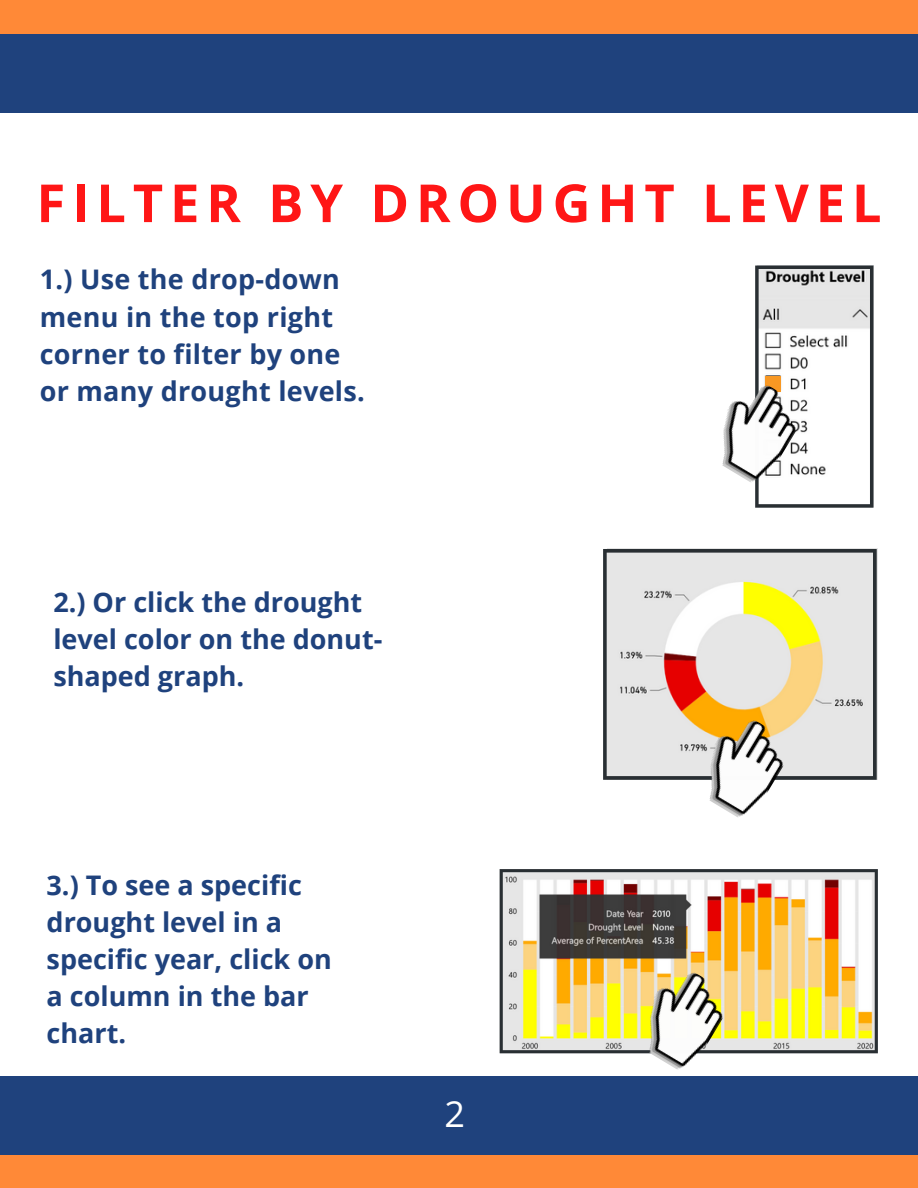
<style>
.page{position:relative;width:918px;height:1188px;background:#fff}
.page>*{position:absolute;margin:0;border:0;box-sizing:border-box;transform-origin:0 0}
.t1{font:700 52.5px "Open Sans";letter-spacing:.13em;color:#ff1616}
.t2{font:36px "Open Sans";color:#fff}
.t3{font:700 27px/37px "Open Sans";color:#1f427d}
</style>
<div class="page">
<div style="left:0;top:1094px;width:918px;height:94px;background:#ff8937"></div>
<div style="left:0;top:1076px;width:918px;height:79px;background:#1f427d"></div>
<div style="left:0;top:0;width:918px;height:95px;background:#ff8937"></div>
<div style="left:0;top:34px;width:918px;height:79px;background:#1f427d"></div>
<svg style="left:755px;top:266px;width:119px;height:242px"></svg>
<svg style="left:603px;top:549px;width:274px;height:231px;background:#dcd4c4"></svg>
<svg style="left:500px;top:869px;width:378px;height:184px;background:#c8b280"></svg>
<img style="left:628px;top:961px;width:108px;height:109px">
<img style="left:689px;top:709px;width:107px;height:108px">
<img style="left:722px;top:374px;width:87px;height:115px">
<h1 class="t1" style="left:36px;top:166px;width:847px">FILTER BY DROUGHT LEVEL</h1>
<p class="t3" style="left:40px;top:260px;width:327px">1.) Use the drop-down menu in the top right corner to filter by one or many drought levels.</p>
<p class="t3" style="left:53px;top:583px;width:331px">2.) Or click the drought level color on the donut&shy;shaped graph.</p>
<p class="t3" style="left:47px;top:866px;width:287px">3.) To see a specific drought level in a specific year, click on a column in the bar chart.</p>
<h2 class="t2" style="left:444px;top:1089px;width:22px">2</h2>
</div>
